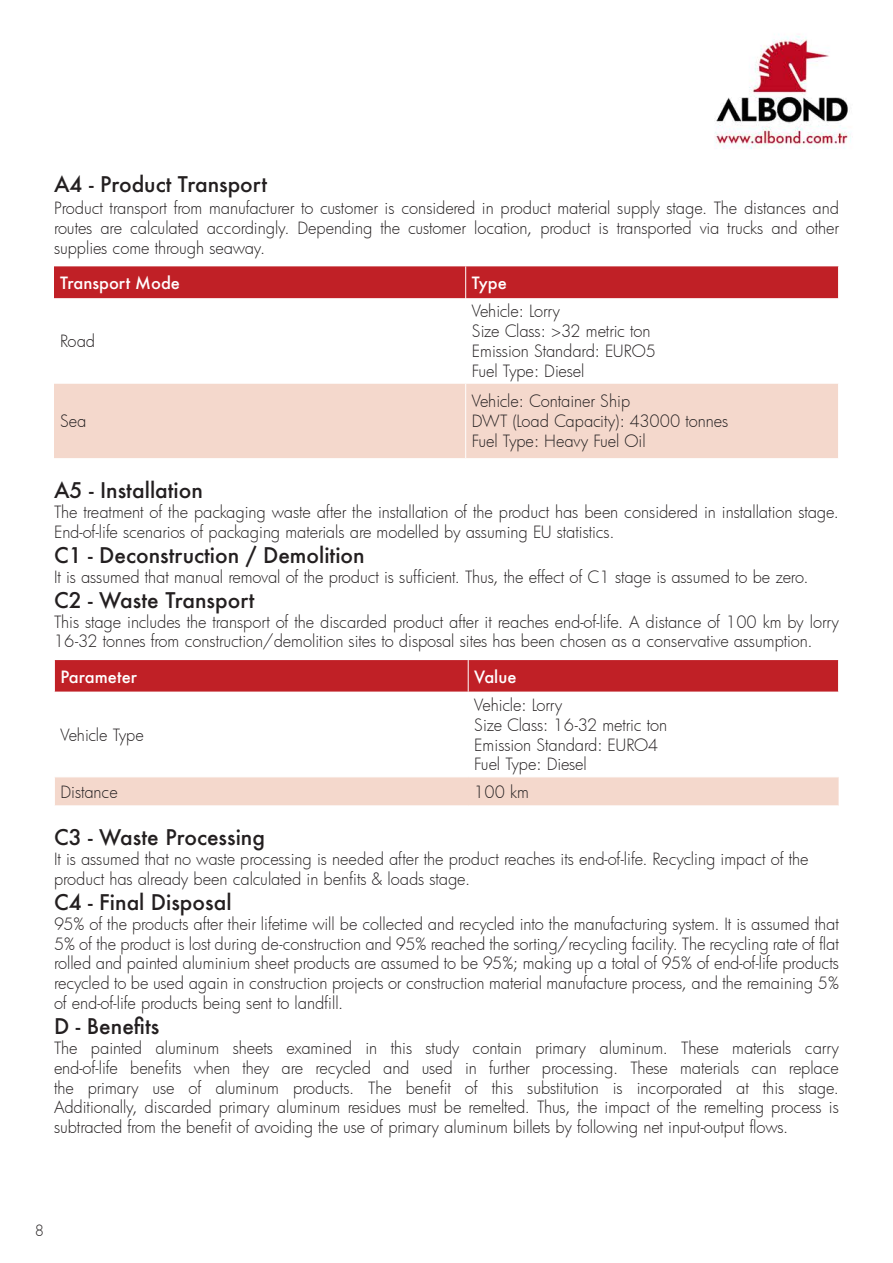
<style>
.page{position:relative;width:893px;height:1263px;background:#fff}
.page>*{position:absolute;margin:0;border:0;box-sizing:border-box;transform-origin:0 0}
.t1{font:500 21px "Futura";color:#231f20}
.t2{font:300 16.5px/19.8px "Futura";letter-spacing:-.005em;color:#231f20;text-align:justify}
.t3{font:500 16.5px "Futura";color:#fff}
.t4{font:300 15px "Futura";color:#231f20}
</style>
<div class="page">
<img style="left:714px;top:34px;width:137px;height:115px">
<div style="left:54px;top:266px;width:784px;height:32px;background:#c02026"></div>
<svg style="left:54px;top:298px;width:784px;height:1px"></svg>
<div style="left:54px;top:384px;width:784px;height:74px;background:#f4d8cc"></div>
<hr style="left:465px;top:266px;width:1px;height:32px;background:#fff">
<hr style="left:465px;top:298px;width:1px;height:85px;background:#fff">
<hr style="left:465px;top:384px;width:1px;height:74px;background:#fff">
<div style="left:55px;top:660px;width:783px;height:32px;background:#c02026"></div>
<hr style="left:468px;top:660px;width:1px;height:32px;background:#fff">
<div style="left:55px;top:777px;width:784px;height:28px;background:#f4d8cc"></div>
<p class="t1" style="left:54px;top:169px;width:215px">A4 - Product Transport</p>
<p class="t2" style="left:54px;top:198px;width:786px">Product transport from manufacturer to customer is considered in product material supply stage. The distances and routes are calculated accordingly. Depending the customer location, product is transported via trucks and other supplies come through seaway.</p>
<p class="t3" style="left:60px;top:272px;width:122px">Transport Mode</p>
<p class="t3" style="left:472px;top:272px;width:37px">Type</p>
<p class="t2" style="left:60px;top:331px;width:37px">Road</p>
<p class="t2" style="left:472px;top:301px;width:90px">Vehicle: Lorry</p>
<p class="t2" style="left:472px;top:321px;width:181px">Size Class: &gt;32 metric ton</p>
<p class="t2" style="left:472px;top:341px;width:186px">Emission Standard: EURO5</p>
<p class="t2" style="left:472px;top:360px;width:114px">Fuel Type: Diesel</p>
<p class="t2" style="left:60px;top:411px;width:28px">Sea</p>
<p class="t2" style="left:472px;top:391px;width:160px">Vehicle: Container Ship</p>
<p class="t2" style="left:472px;top:411px;width:258px">DWT (Load Capacity): 43000 tonnes</p>
<p class="t2" style="left:472px;top:431px;width:176px">Fuel Type: Heavy Fuel Oil</p>
<p class="t1" style="left:54px;top:476px;width:150px">A5 - Installation</p>
<p class="t2" style="left:54px;top:502px;width:786px">The treatment of the packaging waste after the installation of the product has been considered in installation stage.<br>End-of-life scenarios of packaging materials are modelled by assuming EU statistics.</p>
<p class="t1" style="left:54px;top:541px;width:312px">C1 - Deconstruction / Demolition</p>
<p class="t2" style="left:54px;top:566px;width:756px">It is assumed that manual removal of the product is sufficient. Thus, the effect of C1 stage is assumed to be zero.</p>
<p class="t1" style="left:54px;top:586px;width:202px">C2 - Waste Transport</p>
<p class="t2" style="left:54px;top:611px;width:786px">This stage includes the transport of the discarded product after it reaches end-of-life. A distance of 100 km by lorry<br>16-32 tonnes from construction/demolition sites to disposal sites has been chosen as a conservative assumption.</p>
<p class="t3" style="left:60px;top:665px;width:78px">Parameter</p>
<p class="t3" style="left:474px;top:665px;width:44px">Value</p>
<p class="t2" style="left:60px;top:724px;width:85px">Vehicle Type</p>
<p class="t2" style="left:474px;top:695px;width:90px">Vehicle: Lorry</p>
<p class="t2" style="left:474px;top:715px;width:195px">Size Class: 16-32 metric ton</p>
<p class="t2" style="left:474px;top:734px;width:186px">Emission Standard: EURO4</p>
<p class="t2" style="left:474px;top:754px;width:114px">Fuel Type: Diesel</p>
<p class="t2" style="left:60px;top:781px;width:59px">Distance</p>
<p class="t2" style="left:474px;top:781px;width:56px">100 km</p>
<p class="t1" style="left:54px;top:823px;width:213px">C3 - Waste Processing</p>
<p class="t2" style="left:54px;top:849px;width:756px">It is assumed that no waste processing is needed after the product reaches its end-of-life. Recycling impact of the</p>
<p class="t2" style="left:54px;top:868px;width:418px">product has already been calculated in benfits &amp; loads stage.</p>
<p class="t1" style="left:54px;top:888px;width:179px">C4 - Final Disposal</p>
<p class="t2" style="left:54px;top:913px;width:786px">95% of the products after their lifetime will be collected and recycled into the manufacturing system. It is assumed that 5% of the product is lost during de-construction and 95% reached the sorting/recycling facility. The recycling rate of flat rolled and painted aluminium sheet products are assumed to be 95%; making up a total of 95% of end-of-life products recycled to be used again in construction projects or construction material manufacture process, and the remaining 5% of end-of-life products being sent to landfill.</p>
<p class="t1" style="left:54px;top:1012px;width:107px">D - Benefits</p>
<p class="t2" style="left:54px;top:1038px;width:786px">The painted aluminum sheets examined in this study contain primary aluminum. These materials carry end-of-life benefits when they are recycled and used in further processing. These materials can replace the primary use of aluminum products. The benefit of this substitution is incorporated at this stage.<br>Additionally, discarded primary aluminum residues must be remelted. Thus, the impact of the remelting process is subtracted from the benefit of avoiding the use of primary aluminum billets by following net input-output flows.</p>
<p class="t4" style="left:35px;top:1220px;width:11px">8</p>
</div>
